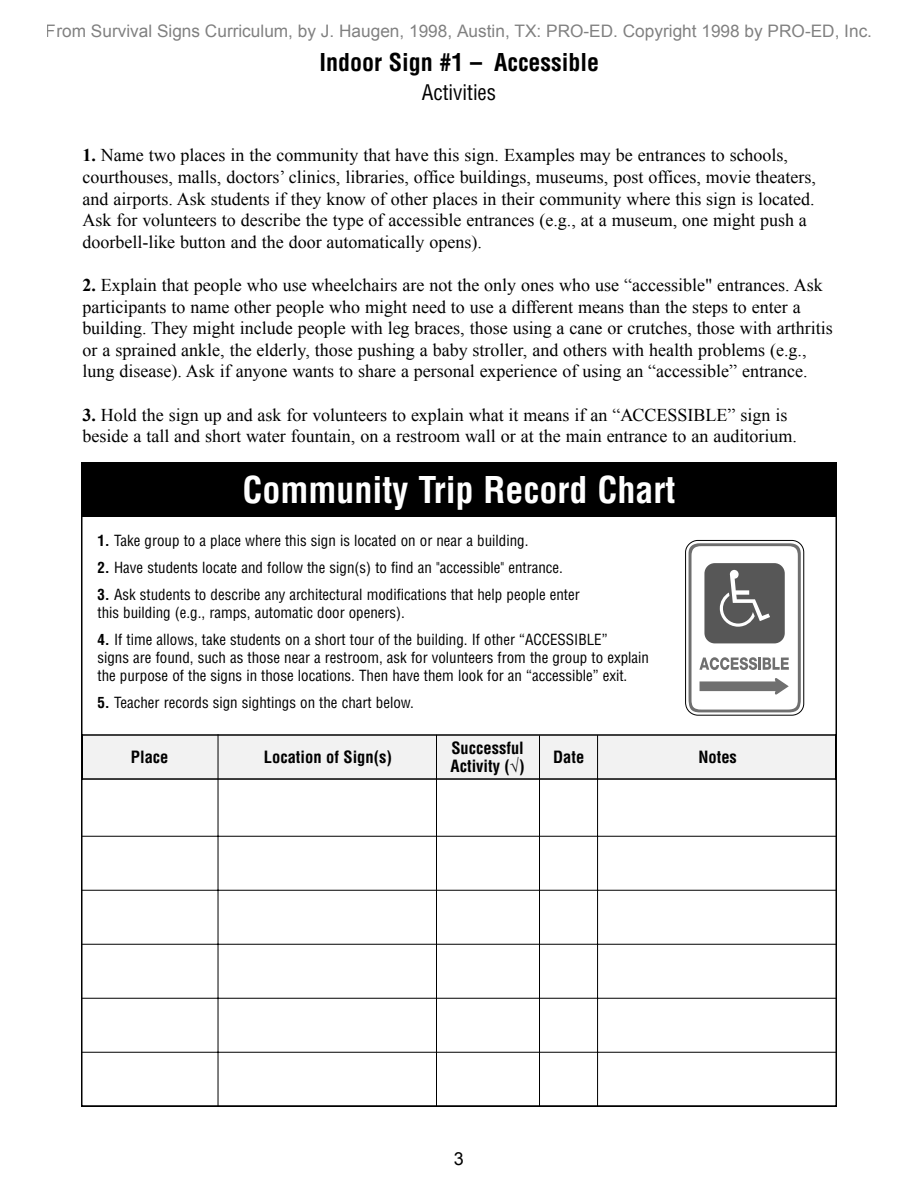
<style>
.page{position:relative;width:918px;height:1188px;background:#fff}
.page>*{position:absolute;margin:0;border:0;box-sizing:border-box;transform-origin:0 0}
.t1{font:700 condensed 36px "Helvetica";color:#fff}
.t2{font:700 condensed 24px "Helvetica";color:#000}
.t3{font:condensed 21px "Helvetica";color:#000}
.t4{font:18px/21.6px "Times New Roman";color:#000}
.t5{font:18px "Arial";color:#000}
.t6{font:17.25px "Arial";color:rgb(0 0 0/.5)}
.t7{font:700 condensed 16.5px/18px "Helvetica";color:#000}
.t8{font:condensed 15px/18px "Helvetica";color:#000}
.s1{font-weight:700}
</style>
<div class="page">
<svg style="left:81px;top:517px;width:756px;height:589px"></svg>
<div style="left:81px;top:462px;width:756px;height:55px;background:#000"></div>
<hr style="left:81px;top:1106px;width:756px;height:1px;background:#000">
<hr style="left:81px;top:1052px;width:756px;height:1px;background:#000">
<hr style="left:81px;top:998px;width:756px;height:1px;background:#000">
<hr style="left:81px;top:944px;width:756px;height:1px;background:#000">
<hr style="left:81px;top:890px;width:756px;height:1px;background:#000">
<hr style="left:81px;top:836px;width:756px;height:1px;background:#000">
<hr style="left:218px;top:734px;width:1px;height:372px;background:#000">
<hr style="left:436px;top:735px;width:1px;height:371px;background:#000">
<hr style="left:539px;top:735px;width:1px;height:371px;background:#000">
<hr style="left:597px;top:735px;width:1px;height:371px;background:#000">
<svg style="left:685px;top:540px;width:119px;height:175px"></svg>
<svg style="left:689px;top:543px;width:112px;height:169px"></svg>
<p class="t6" style="left:46px;top:20px;width:828px">From Survival Signs Curriculum, by J. Haugen, 1998, Austin, TX: PRO-ED. Copyright 1998 by PRO-ED, Inc.</p>
<h2 class="t2" style="left:320px;top:53px;width:281px">Indoor Sign #1 – Accessible</h2>
<p class="t3" style="left:422px;top:84px;width:76px">Activities</p>
<p class="t4" style="left:82px;top:144px;width:735px"><span class="s1">1.</span> Name two places in the community that have this sign. Examples may be entrances to schools, courthouses, malls, doctors’ clinics, libraries, office buildings, museums, post offices, movie theaters, and airports. Ask students if they know of other places in their community where this sign is located.<br>Ask for volunteers to describe the type of accessible entrances (e.g., at a museum, one might push a doorbell-like button and the door automatically opens).</p>
<p class="t4" style="left:82px;top:274px;width:752px"><span class="s1">2.</span> Explain that people who use wheelchairs are not the only ones who use “accessible" entrances. Ask participants to name other people who might need to use a different means than the steps to enter a building. They might include people with leg braces, those using a cane or crutches, those with arthritis or a sprained ankle, the elderly, those pushing a baby stroller, and others with health problems (e.g., lung disease). Ask if anyone wants to share a personal experience of using an “accessible” entrance.</p>
<p class="t4" style="left:82px;top:404px;width:716px"><span class="s1">3.</span> Hold the sign up and ask for volunteers to explain what it means if an “ACCESSIBLE” sign is beside a tall and short water fountain, on a restroom wall or at the main entrance to an auditorium.</p>
<h1 class="t1" style="left:243px;top:476px;width:434px">Community Trip Record Chart</h1>
<p class="t8" style="left:98px;top:533px;width:432px"><span class="s1">1.</span> Take group to a place where this sign is located on or near a building.</p>
<p class="t8" style="left:98px;top:560px;width:467px"><span class="s1">2.</span> Have students locate and follow the sign(s) to find an "accessible" entrance.</p>
<p class="t8" style="left:98px;top:587px;width:484px"><span class="s1">3.</span> Ask students to describe any architectural modifications that help people enter this building (e.g., ramps, automatic door openers).</p>
<p class="t8" style="left:98px;top:632px;width:553px"><span class="s1">4.</span> If time allows, take students on a short tour of the building. If other “ACCESSIBLE”<br>signs are found, such as those near a restroom, ask for volunteers from the group to explain the purpose of the signs in those locations. Then have them look for an “accessible” exit.</p>
<p class="t8" style="left:98px;top:695px;width:318px"><span class="s1">5.</span> Teacher records sign sightings on the chart below.</p>
<p class="t7" style="left:131px;top:749px;width:39px">Place</p>
<p class="t7" style="left:264px;top:749px;width:130px">Location of Sign(s)</p>
<p class="t7" style="left:451px;top:740px;width:76px">Successful<br>Activity (√)</p>
<p class="t7" style="left:553px;top:749px;width:33px">Date</p>
<p class="t7" style="left:698px;top:749px;width:40px">Notes</p>
<p class="t5" style="left:454px;top:1146px;width:12px">3</p>
</div>
